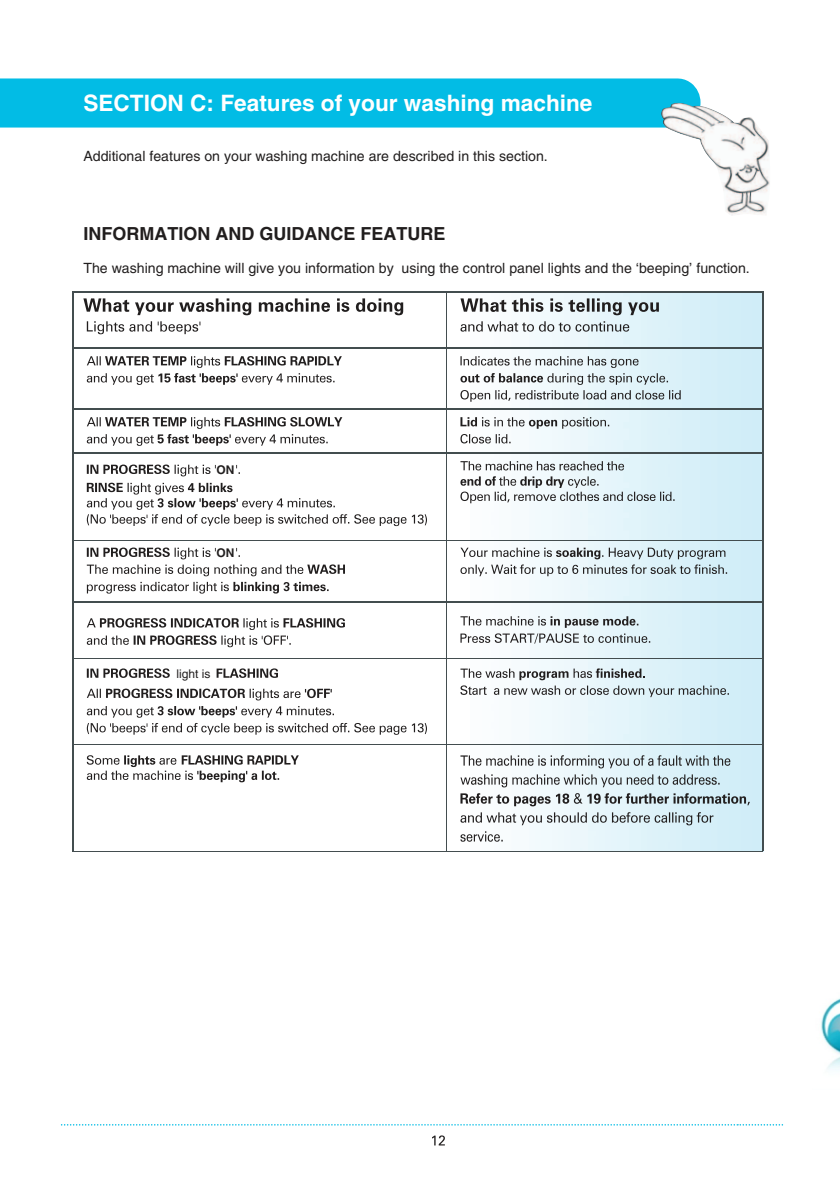
<style>
.page{position:relative;width:840px;height:1190px;background:#fff}
.page>*{position:absolute;margin:0;border:0;box-sizing:border-box;transform-origin:0 0}
.t1{font:700 22.6px "Helvetica";color:#fff}
.t2{font:700 18px "Helvetica";color:#211e1e}
.t3{font:14.2px "Helvetica";color:#211e1e}
.t4{font:12px "Helvetica";color:#211e1e}
.t5{font:700 12px "Helvetica";color:#211e1e}
</style>
<div class="page">
<img style="left:821px;top:998px;width:19px;height:72px">
<img style="left:471px;top:293px;width:292px;height:558px">
<hr style="left:73px;top:851px;width:690px;height:1px;background:#434d4f">
<hr style="left:762px;top:750px;width:1px;height:101px;background:#434d4f">
<hr style="left:73px;top:750px;width:1px;height:101px;background:#434d4f">
<hr style="left:471px;top:744px;width:292px;height:1px;background:#434d4f">
<hr style="left:415px;top:744px;width:56px;height:1px;background:#434d4f">
<hr style="left:73px;top:744px;width:342px;height:1px;background:#434d4f">
<hr style="left:762px;top:661px;width:1px;height:83px;background:#434d4f">
<hr style="left:73px;top:661px;width:1px;height:83px;background:#434d4f">
<hr style="left:762px;top:659px;width:1px;height:72px;background:#434d4f">
<hr style="left:471px;top:658px;width:292px;height:1px;background:#434d4f">
<hr style="left:415px;top:658px;width:56px;height:1px;background:#434d4f">
<hr style="left:73px;top:659px;width:1px;height:72px;background:#434d4f">
<hr style="left:73px;top:658px;width:342px;height:1px;background:#434d4f">
<hr style="left:762px;top:610px;width:1px;height:48px;background:#434d4f">
<hr style="left:73px;top:610px;width:1px;height:48px;background:#434d4f">
<hr style="left:471px;top:602px;width:292px;height:1px;background:#434d4f">
<hr style="left:415px;top:602px;width:56px;height:1px;background:#434d4f">
<hr style="left:73px;top:602px;width:342px;height:1px;background:#434d4f">
<hr style="left:762px;top:541px;width:1px;height:61px;background:#434d4f">
<hr style="left:471px;top:540px;width:292px;height:1px;background:#434d4f">
<hr style="left:415px;top:540px;width:56px;height:1px;background:#434d4f">
<hr style="left:73px;top:541px;width:1px;height:61px;background:#434d4f">
<hr style="left:73px;top:540px;width:342px;height:1px;background:#434d4f">
<hr style="left:762px;top:453px;width:1px;height:87px;background:#434d4f">
<hr style="left:471px;top:452px;width:292px;height:1px;background:#434d4f">
<hr style="left:415px;top:452px;width:56px;height:1px;background:#434d4f">
<hr style="left:73px;top:453px;width:1px;height:87px;background:#434d4f">
<hr style="left:73px;top:452px;width:342px;height:1px;background:#434d4f">
<hr style="left:762px;top:409px;width:1px;height:44px;background:#434d4f">
<hr style="left:471px;top:409px;width:292px;height:1px;background:#434d4f">
<hr style="left:415px;top:409px;width:56px;height:1px;background:#434d4f">
<hr style="left:73px;top:409px;width:1px;height:44px;background:#434d4f">
<hr style="left:73px;top:409px;width:342px;height:1px;background:#434d4f">
<hr style="left:762px;top:348px;width:1px;height:61px;background:#434d4f">
<hr style="left:471px;top:348px;width:292px;height:1px;background:#434d4f">
<hr style="left:415px;top:348px;width:56px;height:1px;background:#434d4f">
<hr style="left:73px;top:348px;width:1px;height:61px;background:#434d4f">
<hr style="left:73px;top:348px;width:342px;height:1px;background:#434d4f">
<hr style="left:762px;top:292px;width:1px;height:56px;background:#434d4f">
<hr style="left:471px;top:292px;width:292px;height:1px;background:#434d4f">
<hr style="left:415px;top:292px;width:56px;height:1px;background:#434d4f">
<hr style="left:73px;top:292px;width:1px;height:56px;background:#434d4f">
<hr style="left:73px;top:292px;width:342px;height:1px;background:#434d4f">
<svg style="left:83px;top:298px;width:320px;height:17px"></svg>
<svg style="left:87px;top:321px;width:113px;height:13px"></svg>
<svg style="left:460px;top:298px;width:199px;height:17px"></svg>
<svg style="left:460px;top:321px;width:169px;height:11px"></svg>
<svg style="left:87px;top:356px;width:255px;height:29px"></svg>
<svg style="left:460px;top:356px;width:221px;height:46px"></svg>
<svg style="left:87px;top:417px;width:255px;height:29px"></svg>
<svg style="left:460px;top:417px;width:149px;height:26px"></svg>
<svg style="left:460px;top:461px;width:164px;height:9px"></svg>
<svg style="left:460px;top:476px;width:215px;height:27px"></svg>
<svg style="left:87px;top:582px;width:242px;height:12px"></svg>
<svg style="left:460px;top:548px;width:265px;height:11px"></svg>
<svg style="left:460px;top:565px;width:267px;height:11px"></svg>
<svg style="left:217px;top:668px;width:61px;height:10px"></svg>
<svg style="left:87px;top:618px;width:258px;height:29px"></svg>
<svg style="left:87px;top:465px;width:153px;height:11px"></svg>
<svg style="left:460px;top:616px;width:190px;height:28px"></svg>
<svg style="left:87px;top:689px;width:245px;height:11px"></svg>
<svg style="left:460px;top:668px;width:269px;height:29px"></svg>
<svg style="left:460px;top:755px;width:270px;height:13px"></svg>
<svg style="left:460px;top:774px;width:260px;height:13px"></svg>
<svg style="left:460px;top:793px;width:290px;height:13px"></svg>
<svg style="left:460px;top:812px;width:253px;height:13px"></svg>
<svg style="left:460px;top:831px;width:43px;height:11px"></svg>
<div style="left:0;top:78px;width:701px;height:50px;background:#02bce5"></div>
<img style="left:660px;top:103px;width:110px;height:112px">
<svg style="left:87px;top:706px;width:340px;height:29px"></svg>
<svg style="left:87px;top:483px;width:340px;height:43px"></svg>
<svg style="left:61px;top:1124px;width:722px;height:2px"></svg>
<svg style="left:432px;top:1135px;width:13px;height:10px"></svg>
<hr style="left:446px;top:292px;width:1px;height:559px;background:#434d4f">
<svg style="left:87px;top:668px;width:83px;height:10px"></svg>
<svg style="left:87px;top:548px;width:258px;height:28px"></svg>
<svg style="left:87px;top:755px;width:212px;height:27px"></svg>
<h1 class="t1" style="left:83px;top:94px;width:511px">SECTION C: Features of your washing machine</h1>
<p class="t3" style="left:83px;top:150px;width:466px">Additional features on your washing machine are described in this section.</p>
<p class="t2" style="left:83px;top:227px;width:363px">INFORMATION AND GUIDANCE FEATURE</p>
<p class="t3" style="left:83px;top:262px;width:668px">The washing machine will give you information by using the control panel lights and the ‘beeping’ function.</p>
<p class="t5" style="left:217px;top:465px;width:19px">ON</p>
<p class="t5" style="left:217px;top:548px;width:19px">ON</p>
<p class="t4" style="left:176px;top:669px;width:36px">light is</p>
</div>
